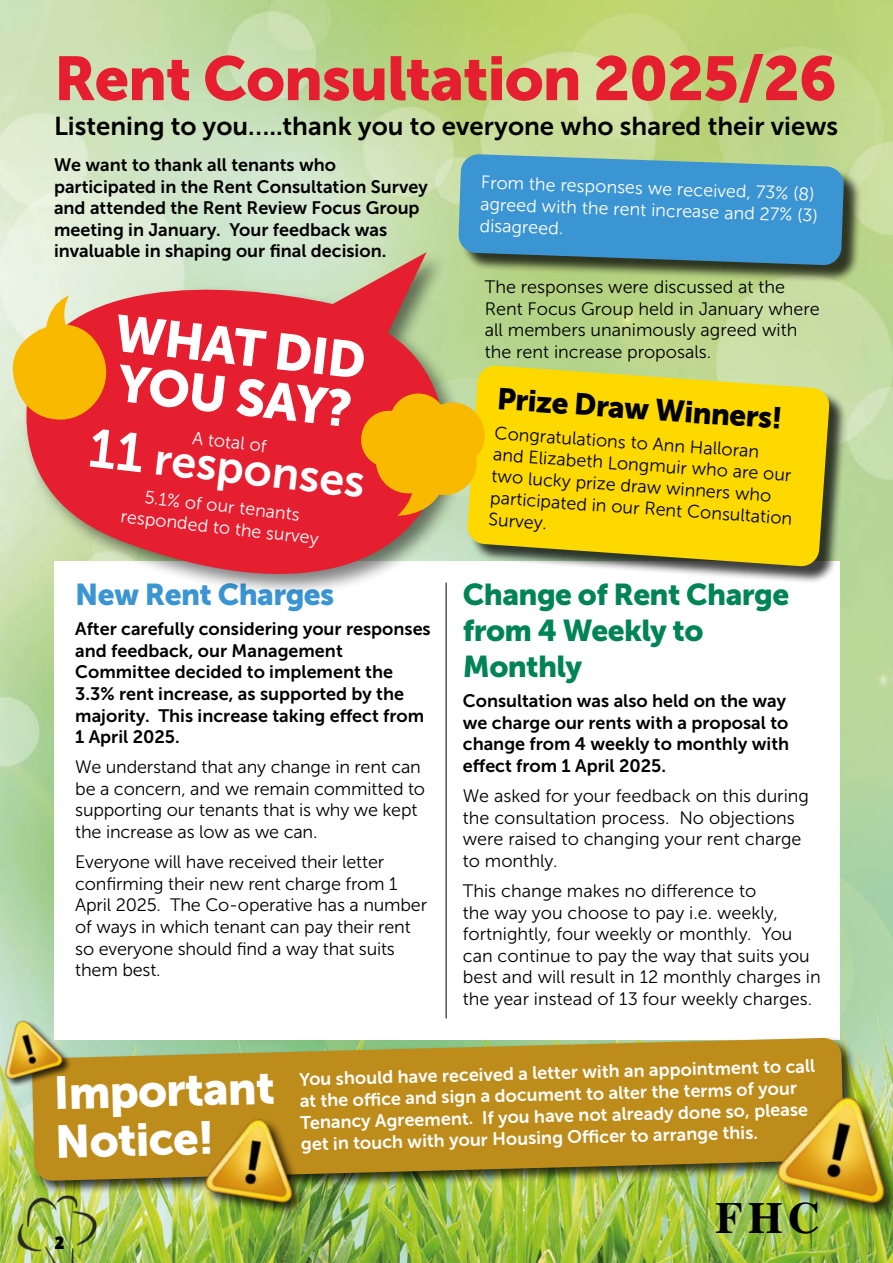
<style>
.page{position:relative;width:893px;height:1263px;background:#fff}
.page>*{position:absolute;margin:0;border:0;box-sizing:border-box;transform-origin:0 0}
.t1{font:61.5px "Museo Sans 900";letter-spacing:-.02em;color:#e51f30}
.t2{font:51px "Museo Sans 900";color:#fff}
.t3{font:45.75px/49.1px "Museo Sans 900";color:#fff}
.t4{font:45px "Museo Sans 700";color:#fff}
.t5{font:700 44.55px "Times";color:#000}
.t6{font:30px/36px "Museo Sans 900";letter-spacing:-.02em;color:#008456}
.t7{font:30px "Museo Sans 900";color:#000}
.t8{font:30px "Museo Sans 900";letter-spacing:-.02em;color:#3b95d2}
.t9{font:25.8px "Museo Sans 700";color:#000}
.t10{font:18px/21.6px "Museo Sans 300";color:#000}
.t11{font:18px/21.6px "Museo Sans 700";color:#000}
.t12{font:18px/21.6px "Museo Sans 700";color:#fff}
.t13{font:18px/21.6px "Museo Sans 300";color:#fff}
.t14{font:800 18px "Fat Frank";color:#000}
.s1{font-size:54px}
</style>
<div class="page">
<img style="left:0;top:0;width:893px;height:1263px">
<div style="left:54px;top:561px;width:786px;height:479px;background:#fff"></div>
<hr style="left:446px;top:582px;width:1px;height:436px;background:#000">
<div style="left:30px;top:1036px;width:828px;height:159px;background:#000;opacity:.75"></div>
<svg style="left:32px;top:1038px;width:812px;height:143px;fill:#bd8c1b"></svg>
<img style="left:0;top:1005px;width:78px;height:86px">
<img style="left:750px;top:1071px;width:143px;height:153px">
<img style="left:185px;top:1102px;width:137px;height:117px">
<div style="left:461px;top:157px;width:401px;height:127px;background:#000;opacity:.75"></div>
<svg style="left:458px;top:154px;width:386px;height:111px"></svg>
<svg style="left:0;top:252px;width:504px;height:411px"></svg>
<svg style="left:6px;top:295px;width:112px;height:125px"></svg>
<div style="left:470px;top:368px;width:378px;height:216px;background:#000;opacity:.75"></div>
<svg style="left:467px;top:365px;width:363px;height:202px;fill:#fdd900"></svg>
<svg style="left:349px;top:387px;width:150px;height:129px"></svg>
<h1 class="t1" style="left:54px;top:44px;width:784px">Rent Consultation 2025/26</h1>
<h3 class="t9" style="left:54px;top:112px;width:786px">Listening to you…..thank you to everyone who shared their views</h3>
<p class="t13" style="left:481px;top:172px;width:339px;rotate:2deg">From the responses we received, 73% (8) agreed with the rent increase and 27% (3) disagreed.</p>
<p class="t11" style="left:54px;top:154px;width:375px">We want to thank all tenants who participated in the Rent Consultation Survey and attended the Rent Review Focus Group meeting in January. Your feedback was invaluable in shaping our final decision.</p>
<h2 class="t2" style="left:118px;top:305px;width:253px;rotate:6deg">WHAT DID</h2>
<h2 class="t2" style="left:121px;top:355px;width:237px;rotate:6deg">YOU SAY?</h2>
<p class="t13" style="left:193px;top:427px;width:76px;rotate:6deg">A total of</p>
<h3 class="t4" style="left:91px;top:427px;width:279px;rotate:6deg"><span class="s1">11</span> responses</h3>
<p class="t13" style="left:124px;top:485px;width:200px;text-align:center;rotate:6deg">5.1% of our tenants responded to the survey</p>
<h3 class="t8" style="left:75px;top:577px;width:261px">New Rent Charges</h3>
<p class="t11" style="left:75px;top:618px;width:357px">After carefully considering your responses and feedback, our Management Committee decided to implement the 3.3% rent increase, as supported by the majority. This increase taking effect from 1 April 2025.</p>
<p class="t10" style="left:75px;top:756px;width:351px">We understand that any change in rent can be a concern, and we remain committed to supporting our tenants that is why we kept the increase as low as we can.</p>
<p class="t10" style="left:75px;top:851px;width:353px">Everyone will have received their letter confirming their new rent charge from 1<br>April 2025. The Co-operative has a number of ways in which tenant can pay their rent so everyone should find a way that suits them best.</p>
<p class="t10" style="left:485px;top:276px;width:336px">The responses were discussed at the<br>Rent Focus Group held in January where all members unanimously agreed with</p>
<p class="t10" style="left:485px;top:341px;width:228px">the rent increase proposals.</p>
<h3 class="t7" style="left:498px;top:381px;width:288px;rotate:4deg">Prize Draw Winners!</h3>
<p class="t10" style="left:495px;top:422px;width:304px;rotate:4deg">Congratulations to Ann Halloran<br>and Elizabeth Longmuir who are our two lucky prize draw winners who participated in our Rent Consultation<br>Survey.</p>
<h3 class="t6" style="left:463px;top:576px;width:328px">Change of Rent Charge from 4 Weekly to<br>Monthly</h3>
<p class="t11" style="left:463px;top:690px;width:328px">Consultation was also held on the way we charge our rents with a proposal to change from 4 weekly to monthly with effect from 1 April 2025.</p>
<p class="t10" style="left:463px;top:785px;width:348px">We asked for your feedback on this during the consultation process. No objections were raised to changing your rent charge to monthly.</p>
<p class="t10" style="left:463px;top:880px;width:359px">This change makes no difference to<br>the way you choose to pay i.e. weekly, fortnightly, four weekly or monthly. You can continue to pay the way that suits you best and will result in 12 monthly charges in the year instead of 13 four weekly charges.</p>
<h3 class="t3" style="left:54px;top:1067px;width:223px;rotate:-1deg">Important<br>Notice!</h3>
<p class="t14" style="left:55px;top:1233px;width:11px">2</p>
<p class="t12" style="left:299px;top:1066px;width:517px;rotate:-1deg">You should have received a letter with an appointment to call at the offi ce and sign a document to alter the terms of your Tenancy Agreement. If you have not already done so, please get in touch with your Housing Offi cer to arrange this.</p>
<h3 class="t5" style="left:716px;top:1188px;width:106px">FHC</h3>
</div>
